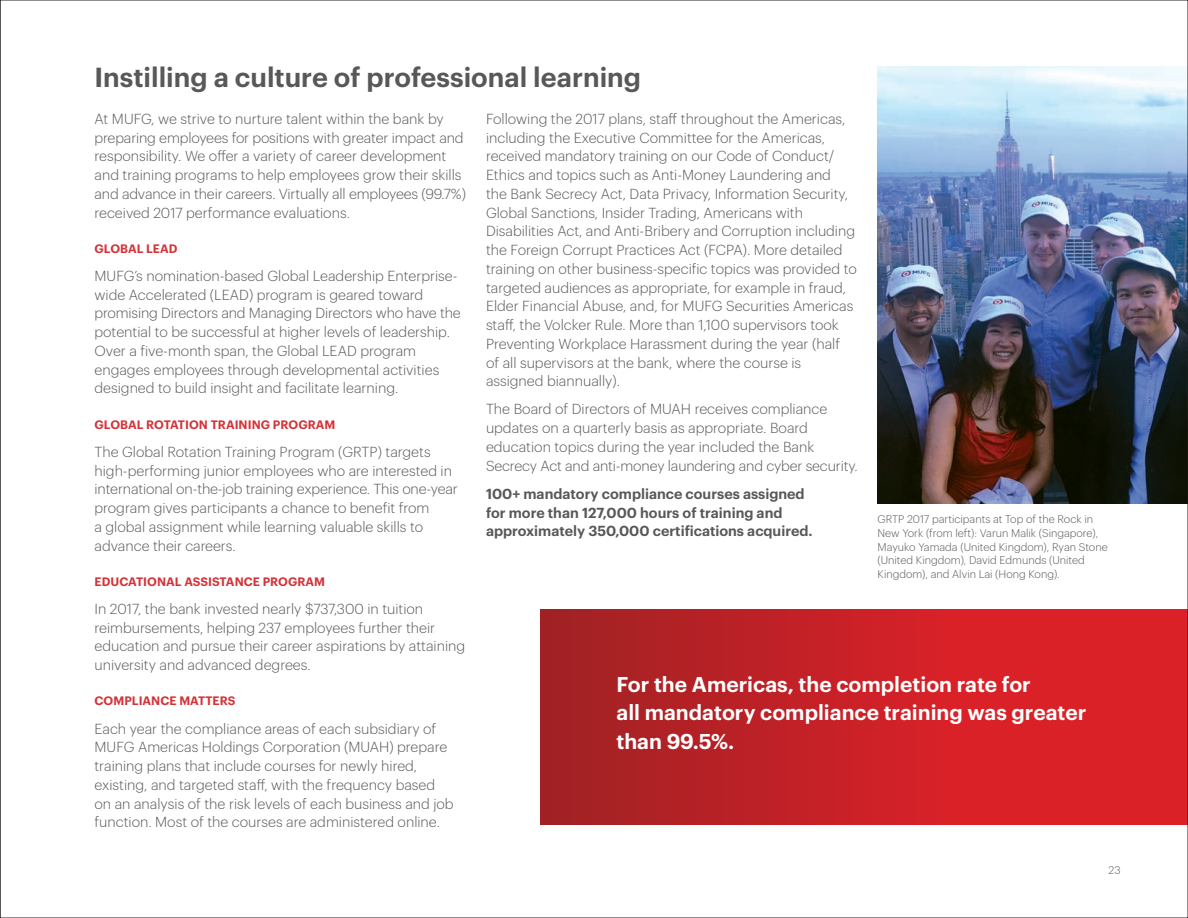
<style>
.page{position:relative;width:1188px;height:918px;background:#fff}
.page>*{position:absolute;margin:0;border:0;box-sizing:border-box;transform-origin:0 0}
._18_GRAY_semi{font:600 27px "Graphik";color:#57585a}
._14_White_Semi{font:600 21px/28px "Graphik";color:#fff}
._9-5_Body_light_GRAY{font:300 14.25px/18.8px "Graphik";color:#57585a}
._9-5_Body_light_GRAY-2{font:600 14.25px/18.8px "Graphik";color:#57585a}
._8_CAPS_RED_semi___s{font:600 12px "Graphik";letter-spacing:.005em;color:#d43238}
._7_25_footnote_light{font:300 10.8px/13.8px "Graphik";color:#57585a}
</style>
<div class="page">
<div style="left:540px;top:609px;width:648px;height:216px;background:linear-gradient(to right,#a52225,#e82129)"></div>
<img style="left:878px;top:66px;width:308px;height:438px">
<p class="_18_GRAY_semi" style="left:94px;top:56px;width:548px">Instilling a culture of professional learning</p>
<p class="_9-5_Body_light_GRAY" style="left:94px;top:108px;width:373px">At MUFG, we strive to nurture talent within the bank by preparing employees for positions with greater impact and responsibility. We offer a variety of career development and training programs to help employees grow their skills and advance in their careers. Virtually all employees (99.7%) received 2017 performance evaluations.</p>
<p class="_8_CAPS_RED_semi___s" style="left:95px;top:239px;width:85px">GLOBAL LEAD</p>
<p class="_9-5_Body_light_GRAY" style="left:94px;top:265px;width:368px">MUFG’s nomination-based Global Leadership Enterprise&shy;wide Accelerated (LEAD) program is geared toward promising Directors and Managing Directors who have the potential to be successful at higher levels of leadership.<br>Over a five-month span, the Global LEAD program engages employees through developmental activities designed to build insight and facilitate learning.</p>
<p class="_8_CAPS_RED_semi___s" style="left:95px;top:415px;width:242px">GLOBAL ROTATION TRAINING PROGRAM</p>
<p class="_9-5_Body_light_GRAY" style="left:94px;top:441px;width:365px">The Global Rotation Training Program (GRTP) targets high-performing junior employees who are interested in international on-the-job training experience. This one-year program gives participants a chance to benefit from<br>a global assignment while learning valuable skills to advance their careers.</p>
<p class="_8_CAPS_RED_semi___s" style="left:95px;top:572px;width:232px">EDUCATIONAL ASSISTANCE PROGRAM</p>
<p class="_9-5_Body_light_GRAY" style="left:94px;top:598px;width:372px">In 2017, the bank invested nearly $737,300 in tuition reimbursements, helping 237 employees further their education and pursue their career aspirations by attaining university and advanced degrees.</p>
<p class="_8_CAPS_RED_semi___s" style="left:95px;top:692px;width:142px">COMPLIANCE MATTERS</p>
<p class="_9-5_Body_light_GRAY" style="left:94px;top:718px;width:361px">Each year the compliance areas of each subsidiary of MUFG Americas Holdings Corporation (MUAH) prepare training plans that include courses for newly hired, existing, and targeted staff, with the frequency based on an analysis of the risk levels of each business and job function. Most of the courses are administered online.</p>
<p class="_9-5_Body_light_GRAY" style="left:486px;top:108px;width:372px">Following the 2017 plans, staff throughout the Americas, including the Executive Committee for the Americas, received mandatory training on our Code of Conduct/ Ethics and topics such as Anti-Money Laundering and<br>the Bank Secrecy Act, Data Privacy, Information Security, Global Sanctions, Insider Trading, Americans with Disabilities Act, and Anti-Bribery and Corruption including the Foreign Corrupt Practices Act (FCPA). More detailed training on other business-specific topics was provided to targeted audiences as appropriate, for example in fraud, Elder Financial Abuse, and, for MUFG Securities Americas staff, the Volcker Rule. More than 1,100 supervisors took Preventing Workplace Harassment during the year (half of all supervisors at the bank, where the course is assigned biannually).</p>
<p class="_9-5_Body_light_GRAY" style="left:486px;top:399px;width:373px">The Board of Directors of MUAH receives compliance updates on a quarterly basis as appropriate. Board education topics during the year included the Bank Secrecy Act and anti-money laundering and cyber security.</p>
<p class="_9-5_Body_light_GRAY-2" style="left:486px;top:483px;width:328px">100+ mandatory compliance courses assigned for more than 127,000 hours of training and approximately 350,000 certifications acquired.</p>
<p class="_7_25_footnote_light" style="left:878px;top:511px;width:232px">GRTP 2017 participants at Top of the Rock in New York (from left): Varun Malik (Singapore), Mayuko Yamada (United Kingdom), Ryan Stone (United Kingdom), David Edmunds (United Kingdom), and Alvin Lai (Hong Kong).</p>
<p class="_14_White_Semi" style="left:616px;top:669px;width:471px">For the Americas, the completion rate for<br>all mandatory compliance training was greater than 99.5%.</p>
<p class="_7_25_footnote_light" style="left:1108px;top:862px;width:14px">23</p>
</div>
